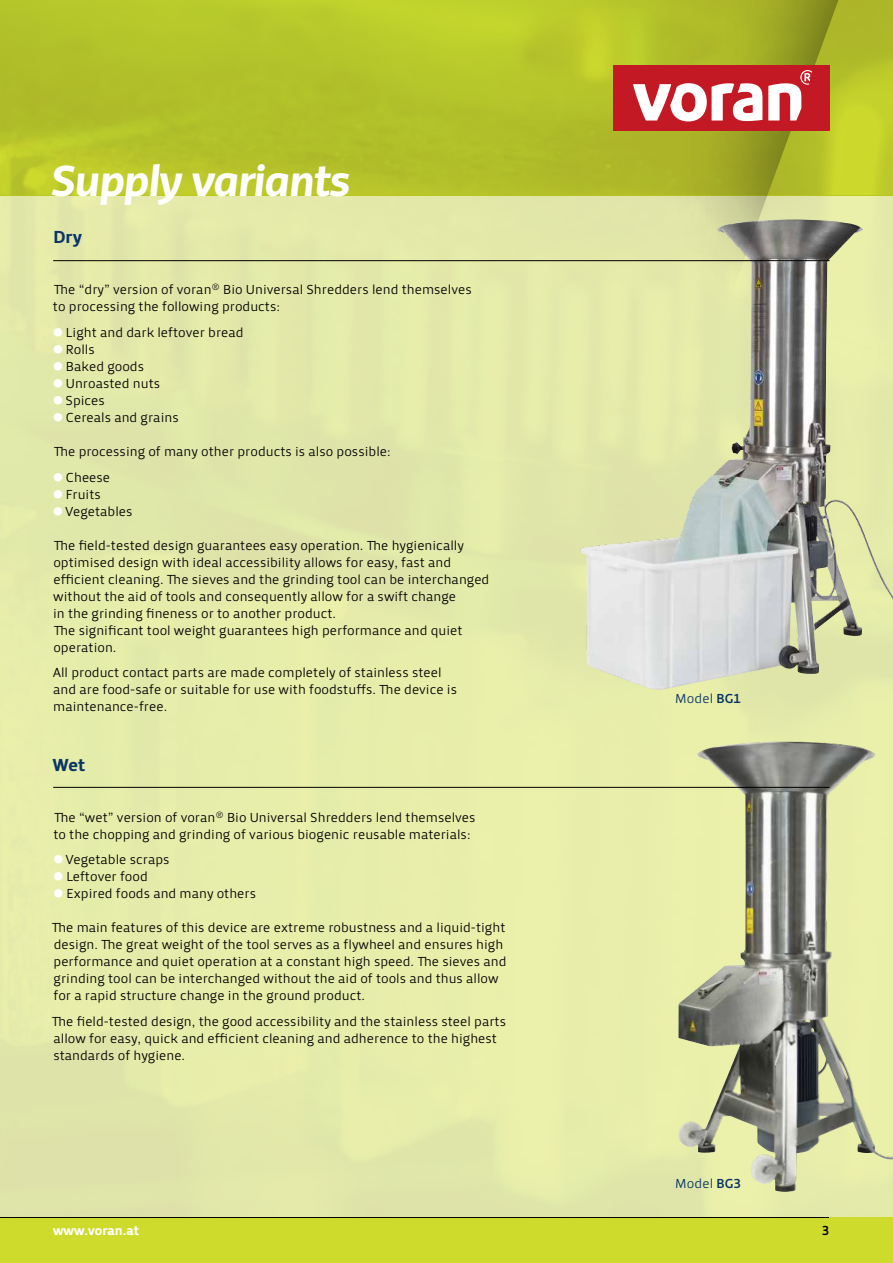
<style>
.page{position:relative;width:893px;height:1263px;background:#fff}
.page>*{position:absolute;margin:0;border:0;box-sizing:border-box;transform-origin:0 0}
.t1{font:italic 45px "Priva Pro Four";letter-spacing:-.035em;color:#fff}
.t2{font:18px "Priva Pro Four";color:#093566}
.t3{font:13.5px/17px "Priva Pro One";color:#000}
.t4{font:13.5px "Priva Pro One";letter-spacing:.01em;color:#093566}
.t5{font:13.5px "Priva Pro Four";color:#fff}
.t6{font:13.5px "Priva Pro Three";color:#000}
.s1{font-family:"Berthold Pi BQ";color:#fff}
.s2{font-family:"Priva Pro Three"}
</style>
<div class="page">
<div style="left:0;top:196px;width:893px;height:1021px;background:#e5ecaa"></div>
<div style="left:0;top:1217px;width:893px;height:46px;background:#cedb2d"></div>
<hr style="left:0;top:1215px;width:830px;height:3px;background:#fff">
<hr style="left:0;top:1216px;width:830px;height:2px;background:#000;opacity:.3">
<svg style="left:0;top:0;width:666px;height:196px;fill:#b4c32a"></svg>
<img style="left:678px;top:743px;width:215px;height:449px">
<img style="left:580px;top:261px;width:313px;height:429px">
<hr style="left:53px;top:787px;width:777px;height:1px;background:#000">
<hr style="left:53px;top:260px;width:777px;height:1px;background:#000">
<div style="left:666px;top:0;width:227px;height:541px;background:#000;opacity:.5"></div>
<svg style="left:730px;top:0;width:163px;height:540px"></svg>
<div style="left:613px;top:66px;width:216px;height:65px;background:#c31924"></div>
<svg style="left:633px;top:70px;width:179px;height:51px"></svg>
<h1 class="t1" style="left:50px;top:152px;width:302px">Supply variants</h1>
<h2 class="t2" style="left:53px;top:226px;width:30px">Dry</h2>
<p class="t3" style="left:53px;top:282px;width:420px">The “dry” version of voran<sup>®</sup> Bio Universal Shredders lend themselves to processing the following products:</p>
<p class="t3" style="left:54px;top:324px;width:191px"><span class="s1">3</span> Light and dark leftover bread<br><span class="s1">3</span> Rolls<br><span class="s1">3</span> Baked goods<br><span class="s1">3</span> Unroasted nuts<br><span class="s1">3</span> Spices<br><span class="s1">3</span> Cereals and grains</p>
<p class="t3" style="left:54px;top:439px;width:338px;line-height:25.5px">The processing of many other products is also possible:<br><span class="s1">3</span> Cheese</p>
<p class="t3" style="left:54px;top:486px;width:80px"><span class="s1">3</span> Fruits<br><span class="s1">3</span> Vegetables</p>
<p class="t3" style="left:53px;top:537px;width:438px">The field-tested design guarantees easy operation. The hygienically optimised design with ideal accessibility allows for easy, fast and efficient cleaning. The sieves and the grinding tool can be interchanged without the aid of tools and consequently allow for a swift change<br>in the grinding fineness or to another product.<br>The significant tool weight guarantees high performance and quiet operation.</p>
<p class="t3" style="left:53px;top:664px;width:406px">All product contact parts are made completely of stainless steel and are food-safe or suitable for use with foodstuffs. The device is maintenance-free.</p>
<h2 class="t2" style="left:53px;top:753px;width:34px">Wet</h2>
<p class="t3" style="left:53px;top:809px;width:424px">The “wet” version of voran<sup>®</sup> Bio Universal Shredders lend themselves to the chopping and grinding of various biogenic reusable materials:</p>
<p class="t3" style="left:54px;top:851px;width:203px"><span class="s1">3</span> Vegetable scraps<br><span class="s1">3</span> Leftover food<br><span class="s1">3</span> Expired foods and many others</p>
<p class="t3" style="left:52px;top:919px;width:456px">The main features of this device are extreme robustness and a liquid-tight design. The great weight of the tool serves as a flywheel and ensures high performance and quiet operation at a constant high speed. The sieves and grinding tool can be interchanged without the aid of tools and thus allow for a rapid structure change in the ground product.</p>
<p class="t3" style="left:52px;top:1013px;width:456px">The field-tested design, the good accessibility and the stainless steel parts allow for easy, quick and efficient cleaning and adherence to the highest standards of hygiene.</p>
<p class="t4" style="left:675px;top:690px;width:67px">Model <span class="s2">BG1</span></p>
<p class="t4" style="left:675px;top:1175px;width:67px">Model <span class="s2">BG3</span></p>
<p class="t5" style="left:53px;top:1222px;width:87px">www.voran.at</p>
<p class="t6" style="left:822px;top:1222px;width:9px">3</p>
</div>
